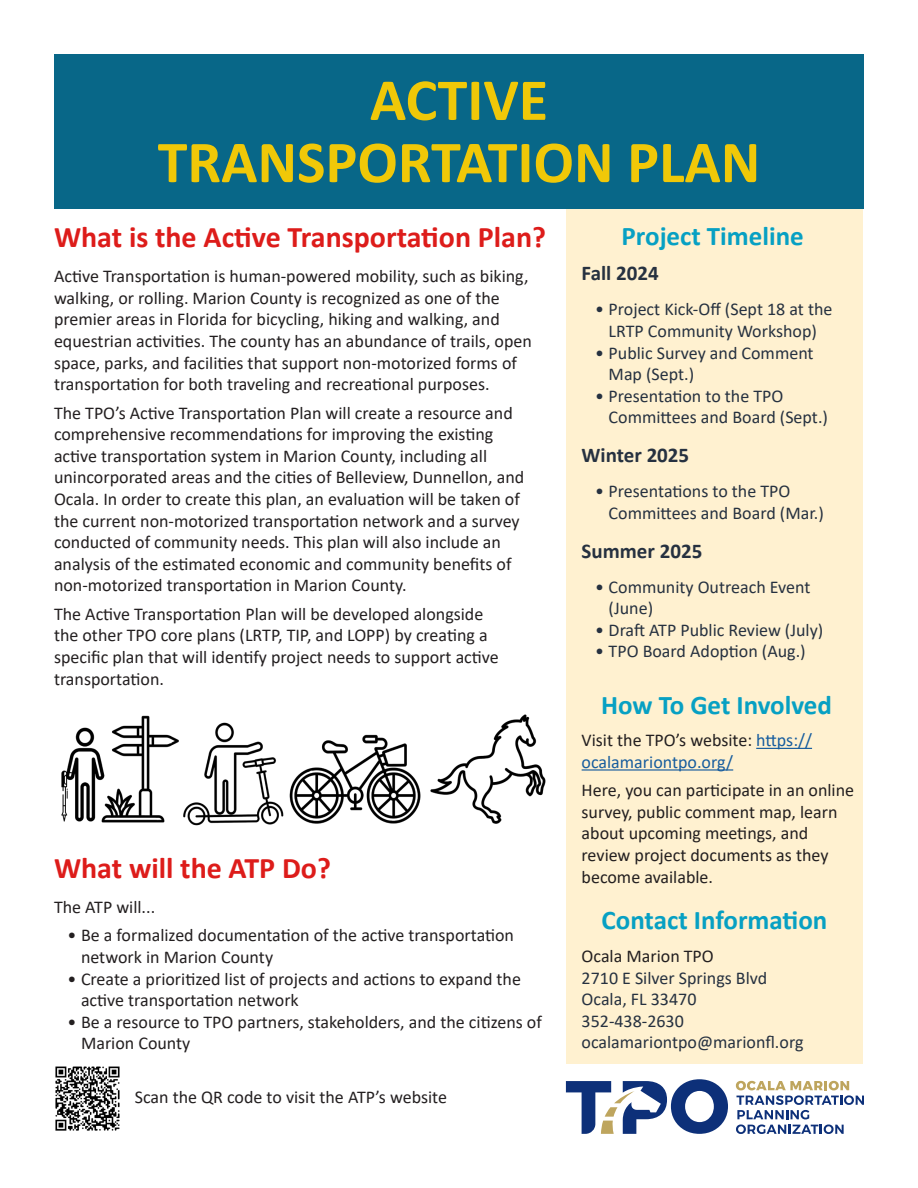
<style>
.page{position:relative;width:918px;height:1188px;background:#fff}
.page>*{position:absolute;margin:0;border:0;box-sizing:border-box;transform-origin:0 0}
.t1{font:700 60px "Calibri";color:#f0c808}
.t2{font:700 30px "Calibri";color:#dd1c1a}
.t3{font:700 27px "Calibri";color:#07a0c3}
.Timeline_Header{font:700 21px "Calibri";color:#263140}
.t4{font:18px/21.6px "Calibri";color:#231f20}
.t5{font:18px/21.6px "Calibri";color:#263140}
.t6{font:18px/21.6px "Calibri";color:#175d9e}
.s1{color:#231f20}
</style>
<div class="page">
<svg style="left:566px;top:1079px;width:162px;height:55px"></svg>
<svg style="left:736px;top:1081px;width:128px;height:53px"></svg>
<div style="left:567px;top:208px;width:296px;height:856px;background:#fff1d0"></div>
<div style="left:54px;top:54px;width:810px;height:154px;background:#086788"></div>
<img style="left:55px;top:1066px;width:65px;height:65px">
<hr style="left:756px;top:748px;width:56px;height:1px;background:#175d9e">
<hr style="left:582px;top:769px;width:151px;height:2px;background:#175d9e">
<img style="left:183px;top:757px;width:101px;height:69px">
<img style="left:199px;top:722px;width:65px;height:96px">
<img style="left:289px;top:734px;width:132px;height:90px">
<img style="left:430px;top:714px;width:116px;height:110px">
<img style="left:61px;top:727px;width:37px;height:95px">
<img style="left:98px;top:715px;width:81px;height:108px">
<p class="t1" style="left:370px;top:58px;width:180px">ACTIVE</p>
<p class="t1" style="left:158px;top:120px;width:604px">TRANSPORTATION PLAN</p>
<p class="t2" style="left:54px;top:216px;width:494px">What is the Active Transportation Plan?</p>
<p class="t4" style="left:54px;top:265px;width:479px">Active Transportation is human-powered mobility, such as biking, walking, or rolling. Marion County is recognized as one of the premier areas in Florida for bicycling, hiking and walking, and equestrian activities. The county has an abundance of trails, open space, parks, and facilities that support non-motorized forms of transportation for both traveling and recreational purposes.</p>
<p class="t4" style="left:54px;top:401px;width:472px">The TPO’s Active Transportation Plan will create a resource and comprehensive recommendations for improving the existing active transportation system in Marion County, including all unincorporated areas and the cities of Belleview, Dunnellon, and Ocala. In order to create this plan, an evaluation will be taken of the current non-motorized transportation network and a survey conducted of community needs. This plan will also include an analysis of the estimated economic and community benefits of non-motorized transportation in Marion County.</p>
<p class="t4" style="left:54px;top:603px;width:446px">The Active Transportation Plan will be developed alongside the other TPO core plans (LRTP, TIP, and LOPP) by creating a specific plan that will identify project needs to support active transportation.</p>
<p class="t2" style="left:54px;top:847px;width:278px">What will the ATP Do?</p>
<p class="t4" style="left:54px;top:896px;width:103px">The ATP will...</p>
<p class="t4" style="left:81px;top:924px;width:435px;text-indent:-14px">• Be a formalized documentation of the active transportation network in Marion County</p>
<p class="t4" style="left:81px;top:967px;width:442px;text-indent:-14px">• Create a prioritized list of projects and actions to expand the active transportation network</p>
<p class="t4" style="left:81px;top:1011px;width:462px;text-indent:-14px">• Be a resource to TPO partners, stakeholders, and the citizens of<br>Marion County</p>
<p class="t4" style="left:135px;top:1086px;width:314px">Scan the QR code to visit the ATP’s website</p>
<p class="t3" style="left:622px;top:217px;width:184px">Project Timeline</p>
<p class="Timeline_Header" style="left:582px;top:259px;width:79px">Fall 2024</p>
<p class="t5" style="left:595px;top:298px;width:239px;text-align:center">• Project Kick-Off (Sept 18 at the<br>LRTP Community Workshop)</p>
<p class="t5" style="left:609px;top:341px;width:207px;text-indent:-14px">• Public Survey and Comment<br>Map (Sept.)</p>
<p class="t5" style="left:609px;top:385px;width:221px;text-indent:-14px">• Presentation to the TPO<br>Committees and Board (Sept.)</p>
<p class="Timeline_Header" style="left:582px;top:440px;width:109px">Winter 2025</p>
<p class="t5" style="left:609px;top:480px;width:217px;text-indent:-14px">• Presentations to the TPO<br>Committees and Board (Mar.)</p>
<p class="Timeline_Header" style="left:582px;top:536px;width:122px">Summer 2025</p>
<p class="t5" style="left:609px;top:575px;width:203px;text-indent:-14px">• Community Outreach Event (June)</p>
<p class="t5" style="left:595px;top:619px;width:230px">• Draft ATP Public Review (July)</p>
<p class="t5" style="left:595px;top:640px;width:212px">• TPO Board Adoption (Aug.)</p>
<p class="t3" style="left:601px;top:686px;width:233px">How To Get Involved</p>
<p class="t6" style="left:582px;top:729px;width:232px"><span class="s1">Visit the TPO’s website:</span> https:// ocalamariontpo.org/</p>
<p class="t4" style="left:582px;top:779px;width:274px">Here, you can participate in an online survey, public comment map, learn about upcoming meetings, and review project documents as they become available.</p>
<p class="t3" style="left:602px;top:901px;width:227px">Contact Information</p>
<p class="t5" style="left:582px;top:945px;width:223px"><span class="s1">Ocala Marion TPO<br></span>2710 E Silver Springs Blvd<br>Ocala, FL 33470<br>352-438-2630 ocalamariontpo@marionfl.org</p>
</div>
